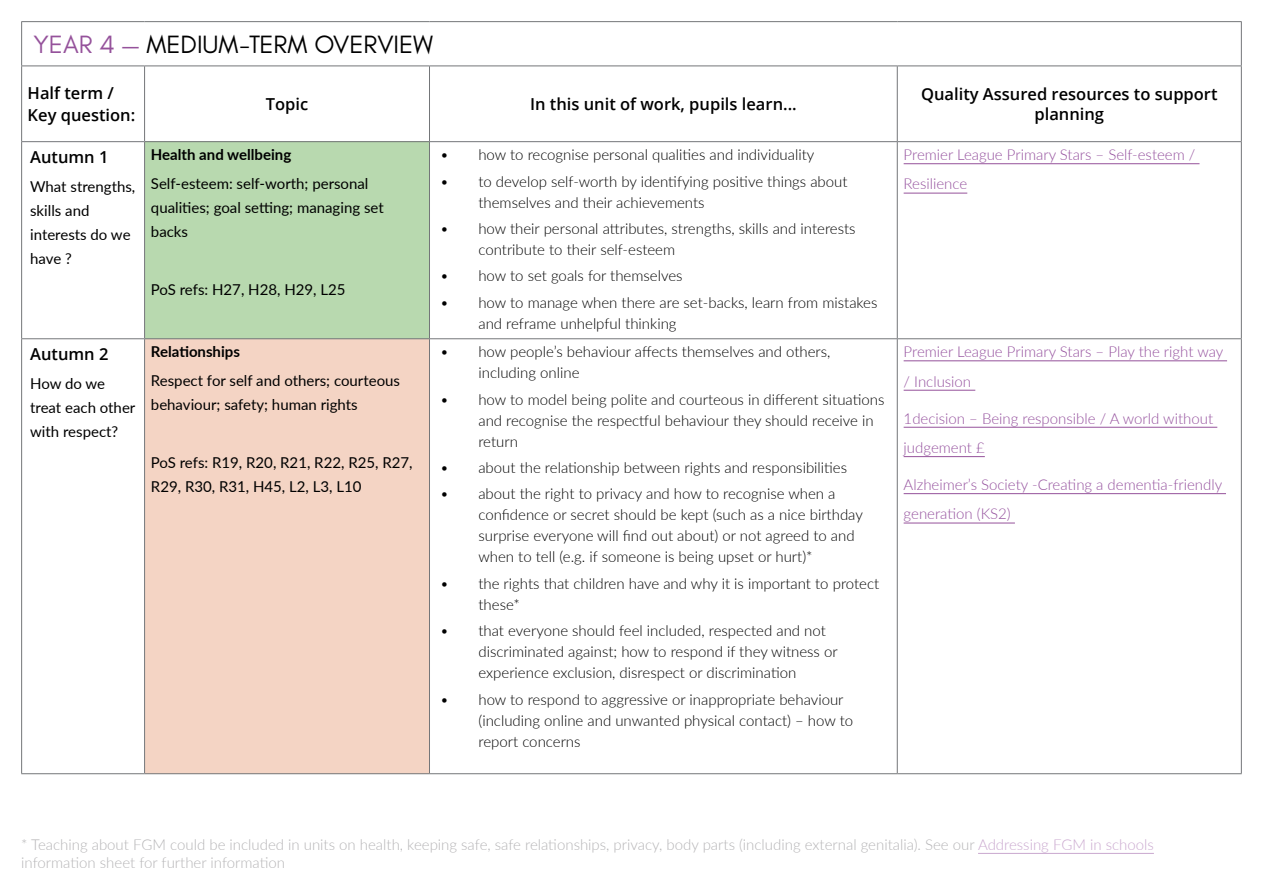
<style>
.page{position:relative;width:1263px;height:893px;background:#fff}
.page>*{position:absolute;margin:0;border:0;box-sizing:border-box;transform-origin:0 0}
.t1{font:25.5px "Glacial Indifference";color:#000}
.t2{font:600 16.5px/22.5px "Open Sans";color:#000}
.t3{font:300 15px/21px "Lato";color:#000}
.t4{font:15px/24px "Lato";color:#000}
.t5{font:300 15px/29.4px "Lato";color:#95519e}
.t6{font:300 15px/18px "Lato";color:#b5b4b6}
.t7{font:700 15px "Lato";color:#000}
.s1{color:#95529b}
.s2{color:#caa8cf}
</style>
<div class="page">
<div style="left:145px;top:142px;width:284px;height:197px;background:#b8d9af"></div>
<div style="left:145px;top:339px;width:284px;height:435px;background:#f4d4c4"></div>
<hr style="left:21px;top:21px;width:124px;height:1px;background:#747679">
<hr style="left:21px;top:22px;width:1px;height:44px;background:#747679">
<hr style="left:145px;top:21px;width:284px;height:1px;background:#747679">
<hr style="left:429px;top:21px;width:468px;height:1px;background:#747679">
<hr style="left:897px;top:21px;width:345px;height:1px;background:#747679">
<hr style="left:1241px;top:22px;width:1px;height:44px;background:#747679">
<hr style="left:21px;top:66px;width:124px;height:1px;background:#747679">
<hr style="left:21px;top:66px;width:1px;height:75px;background:#747679">
<hr style="left:145px;top:66px;width:284px;height:1px;background:#747679">
<hr style="left:144px;top:66px;width:1px;height:75px;background:#747679">
<hr style="left:429px;top:66px;width:468px;height:1px;background:#747679">
<hr style="left:429px;top:66px;width:1px;height:75px;background:#747679">
<hr style="left:897px;top:66px;width:345px;height:1px;background:#747679">
<hr style="left:897px;top:66px;width:1px;height:75px;background:#747679">
<hr style="left:1241px;top:66px;width:1px;height:75px;background:#747679">
<hr style="left:21px;top:141px;width:124px;height:1px;background:#747679">
<hr style="left:21px;top:142px;width:1px;height:196px;background:#747679">
<hr style="left:145px;top:141px;width:284px;height:1px;background:#747679">
<hr style="left:144px;top:142px;width:1px;height:196px;background:#747679">
<hr style="left:429px;top:141px;width:468px;height:1px;background:#747679">
<hr style="left:429px;top:142px;width:1px;height:196px;background:#747679">
<hr style="left:897px;top:141px;width:345px;height:1px;background:#747679">
<hr style="left:897px;top:142px;width:1px;height:196px;background:#747679">
<hr style="left:1241px;top:142px;width:1px;height:196px;background:#747679">
<hr style="left:21px;top:338px;width:124px;height:1px;background:#747679">
<hr style="left:21px;top:339px;width:1px;height:434px;background:#747679">
<hr style="left:145px;top:338px;width:284px;height:1px;background:#747679">
<hr style="left:144px;top:339px;width:1px;height:434px;background:#747679">
<hr style="left:429px;top:338px;width:468px;height:1px;background:#747679">
<hr style="left:429px;top:339px;width:1px;height:434px;background:#747679">
<hr style="left:897px;top:338px;width:345px;height:1px;background:#747679">
<hr style="left:897px;top:339px;width:1px;height:434px;background:#747679">
<hr style="left:1241px;top:339px;width:1px;height:434px;background:#747679">
<hr style="left:21px;top:773px;width:124px;height:1px;background:#747679">
<hr style="left:145px;top:773px;width:284px;height:1px;background:#747679">
<hr style="left:429px;top:773px;width:468px;height:1px;background:#747679">
<hr style="left:897px;top:773px;width:345px;height:1px;background:#747679">
<hr style="left:904px;top:163px;width:295px;height:1px;background:#95529b">
<hr style="left:904px;top:193px;width:63px;height:1px;background:#95529b">
<hr style="left:904px;top:361px;width:323px;height:1px;background:#95529b">
<hr style="left:904px;top:390px;width:71px;height:1px;background:#95529b">
<hr style="left:904px;top:427px;width:313px;height:1px;background:#95529b">
<hr style="left:904px;top:456px;width:81px;height:1px;background:#95529b">
<hr style="left:904px;top:493px;width:322px;height:1px;background:#95529b">
<hr style="left:904px;top:523px;width:111px;height:1px;background:#95529b">
<hr style="left:978px;top:853px;width:176px;height:1px;background:#caa8cf">
<h1 class="t1" style="left:34px;top:31px;width:401px"><span class="s1">YEAR 4 —</span> MEDIUM-TERM OVERVIEW</h1>
<p class="t2" style="left:28px;top:81px;width:109px">Half term /<br>Key question:</p>
<p class="t2" style="left:266px;top:93px;width:44px">Topic</p>
<p class="t2" style="left:530px;top:93px;width:268px">In this unit of work, pupils learn...</p>
<p class="t2" style="left:921px;top:84px;width:298px;line-height:19.8px;text-align:center">Quality Assured resources to support planning</p>
<p class="t2" style="left:30px;top:145px;width:80px">Autumn 1</p>
<p class="t4" style="left:30px;top:174px;width:107px">What strengths, skills and interests do we have ?</p>
<p class="t7" style="left:151px;top:144px;width:142px">Health and wellbeing</p>
<p class="t4" style="left:151px;top:171px;width:234px">Self-esteem: self-worth; personal qualities; goal setting; managing set backs</p>
<p class="t5" style="left:904px;top:139px;width:293px">Premier League Primary Stars – Self-esteem /<br>Resilience</p>
<p class="t3" style="left:440px;top:144px;width:376px">• how to recognise personal qualities and individuality</p>
<p class="t3" style="left:478px;top:170px;width:371px;text-indent:-38px">• to develop self-worth by identifying positive things about themselves and their achievements</p>
<p class="t3" style="left:478px;top:217px;width:379px;text-indent:-38px">• how their personal attributes, strengths, skills and interests contribute to their self-esteem</p>
<p class="t3" style="left:440px;top:265px;width:244px">• how to set goals for themselves</p>
<p class="t3" style="left:478px;top:291px;width:401px;text-indent:-38px">• how to manage when there are set-backs, learn from mistakes and reframe unhelpful thinking</p>
<p class="t4" style="left:151px;top:277px;width:196px">PoS refs: H27, H28, H29, L25</p>
<p class="t2" style="left:30px;top:342px;width:80px">Autumn 2</p>
<p class="t4" style="left:30px;top:371px;width:107px">How do we treat each other with respect?</p>
<p class="t7" style="left:151px;top:341px;width:91px">Relationships</p>
<p class="t4" style="left:151px;top:368px;width:251px">Respect for self and others; courteous behaviour; safety; human rights</p>
<p class="t4" style="left:151px;top:450px;width:263px">PoS refs: R19, R20, R21, R22, R25, R27,<br>R29, R30, R31, H45, L2, L3, L10</p>
<p class="t3" style="left:478px;top:341px;width:354px;text-indent:-38px">• how people’s behaviour affects themselves and others, including online</p>
<p class="t3" style="left:478px;top:388px;width:408px;text-indent:-38px">• how to model being polite and courteous in different situations and recognise the respectful behaviour they should receive in return</p>
<p class="t3" style="left:440px;top:457px;width:408px">• about the relationship between rights and responsibilities</p>
<p class="t3" style="left:478px;top:483px;width:386px;text-indent:-38px">• about the right to privacy and how to recognise when a confidence or secret should be kept (such as a nice birthday surprise everyone will find out about) or not agreed to and when to tell (e.g. if someone is being upset or hurt)*</p>
<p class="t3" style="left:478px;top:572px;width:402px;text-indent:-38px">• the rights that children have and why it is important to protect these*</p>
<p class="t3" style="left:478px;top:620px;width:361px;text-indent:-38px">• that everyone should feel included, respected and not discriminated against; how to respond if they witness or experience exclusion, disrespect or discrimination</p>
<p class="t3" style="left:478px;top:688px;width:376px;text-indent:-38px">• how to respond to aggressive or inappropriate behaviour (including online and unwanted physical contact) – how to report concerns</p>
<p class="t5" style="left:904px;top:337px;width:321px">Premier League Primary Stars – Play the right way / Inclusion</p>
<p class="t5" style="left:904px;top:403px;width:311px">1decision – Being responsible / A world without judgement £</p>
<p class="t5" style="left:904px;top:469px;width:320px">Alzheimer’s Society -Creating a dementia-friendly generation (KS2)</p>
<p class="t6" style="left:21px;top:835px;width:1134px">* Teaching about FGM could be included in units on health, keeping safe, safe relationships, privacy, body parts (including external genitalia). See our <span class="s2">Addressing FGM in schools </span>information sheet for further information</p>
</div>
